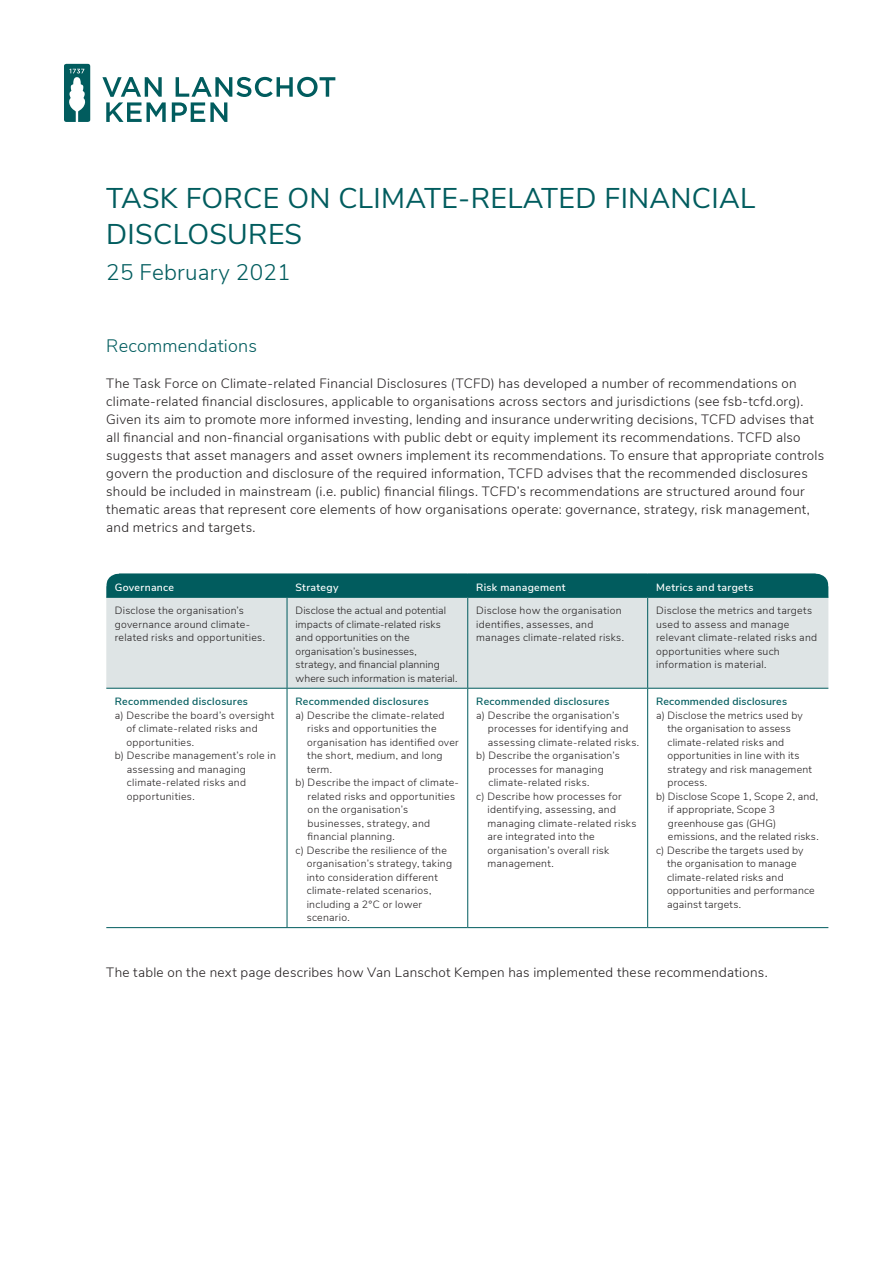
<style>
.page{position:relative;width:893px;height:1263px;background:#fff}
.page>*{position:absolute;margin:0;border:0;box-sizing:border-box;transform-origin:0 0}
.t1{font:28.5px/36px "Nunito Sans";letter-spacing:.01em;color:#015c5e}
.t2{font:300 22.5px "Nunito Sans";letter-spacing:.01em;color:#015c5e}
.t3{font:300 18px "Nunito Sans";letter-spacing:.01em;color:#015c5e}
.t4{font:300 13.5px/18px "Nunito Sans";letter-spacing:.02em;color:#231f20}
.t5{font:300 10.5px/13.5px "Nunito Sans";letter-spacing:.025em;color:#231f20}
.t6{font:600 10.5px "Nunito Sans";letter-spacing:.025em;color:#015c5e}
.t7{font:600 10.5px "Nunito Sans";letter-spacing:.03em;color:#fff}
</style>
<div class="page">
<svg style="left:102px;top:77px;width:64px;height:45px"></svg>
<svg style="left:172px;top:77px;width:163px;height:45px"></svg>
<svg style="left:64px;top:64px;width:26px;height:58px"></svg>
<div style="left:106px;top:598px;width:722px;height:90px;background:#dee4e5"></div>
<hr style="left:106px;top:597px;width:181px;height:1px;background:#015c5e">
<hr style="left:287px;top:597px;width:181px;height:1px;background:#015c5e">
<hr style="left:287px;top:598px;width:1px;height:90px;background:#015c5e">
<hr style="left:468px;top:597px;width:180px;height:1px;background:#015c5e">
<hr style="left:467px;top:598px;width:1px;height:90px;background:#015c5e">
<hr style="left:648px;top:597px;width:180px;height:1px;background:#015c5e">
<hr style="left:647px;top:598px;width:1px;height:90px;background:#015c5e">
<hr style="left:106px;top:688px;width:181px;height:1px;background:#015c5e">
<hr style="left:287px;top:688px;width:181px;height:1px;background:#015c5e">
<hr style="left:287px;top:689px;width:1px;height:238px;background:#015c5e">
<hr style="left:468px;top:688px;width:180px;height:1px;background:#015c5e">
<hr style="left:467px;top:689px;width:1px;height:238px;background:#015c5e">
<hr style="left:648px;top:688px;width:180px;height:1px;background:#015c5e">
<hr style="left:647px;top:689px;width:1px;height:238px;background:#015c5e">
<hr style="left:106px;top:927px;width:181px;height:1px;background:#015c5e">
<hr style="left:287px;top:927px;width:181px;height:1px;background:#015c5e">
<hr style="left:468px;top:927px;width:180px;height:1px;background:#015c5e">
<hr style="left:648px;top:927px;width:180px;height:1px;background:#015c5e">
<div style="left:106px;top:573px;width:723px;height:24px;background:#015c5e"></div>
<h1 class="t1" style="left:106px;top:178px;width:651px">TASK FORCE ON CLIMATE-RELATED FINANCIAL<br>DISCLOSURES</h1>
<h2 class="t2" style="left:106px;top:255px;width:186px">25 February 2021</h2>
<h3 class="t3" style="left:106px;top:332px;width:152px">Recommendations</h3>
<p class="t4" style="left:106px;top:373px;width:719px">The Task Force on Climate-related Financial Disclosures (TCFD) has developed a number of recommendations on climate-related financial disclosures, applicable to organisations across sectors and jurisdictions (see fsb-tcfd.org).<br>Given its aim to promote more informed investing, lending and insurance underwriting decisions, TCFD advises that all financial and non-financial organisations with public debt or equity implement its recommendations. TCFD also suggests that asset managers and asset owners implement its recommendations. To ensure that appropriate controls govern the production and disclosure of the required information, TCFD advises that the recommended disclosures should be included in mainstream (i.e. public) financial filings. TCFD’s recommendations are structured around four thematic areas that represent core elements of how organisations operate: governance, strategy, risk management, and metrics and targets.</p>
<p class="t7" style="left:115px;top:580px;width:61px">Governance</p>
<p class="t7" style="left:296px;top:580px;width:45px">Strategy</p>
<p class="t7" style="left:476px;top:580px;width:91px">Risk management</p>
<p class="t7" style="left:656px;top:580px;width:99px">Metrics and targets</p>
<p class="t5" style="left:115px;top:603px;width:152px">Disclose the organisation’s governance around climate&shy;related risks and opportunities.</p>
<p class="t5" style="left:295px;top:603px;width:163px">Disclose the actual and potential impacts of climate-related risks and opportunities on the organisation’s businesses, strategy, and financial planning where such information is material.</p>
<p class="t5" style="left:476px;top:603px;width:149px">Disclose how the organisation identifies, assesses, and manages climate-related risks.</p>
<p class="t5" style="left:656px;top:603px;width:163px">Disclose the metrics and targets used to assess and manage relevant climate-related risks and opportunities where such information is material.</p>
<p class="t6" style="left:115px;top:694px;width:135px">Recommended disclosures</p>
<p class="t5" style="left:115px;top:708px;width:161px">a) Describe the board’s oversight</p>
<p class="t5" style="left:126px;top:721px;width:133px">of climate-related risks and</p>
<p class="t5" style="left:126px;top:735px;width:69px">opportunities.</p>
<p class="t5" style="left:115px;top:748px;width:163px">b) Describe management’s role in</p>
<p class="t5" style="left:127px;top:762px;width:121px">assessing and managing</p>
<p class="t5" style="left:127px;top:775px;width:121px">climate-related risks and</p>
<p class="t5" style="left:127px;top:789px;width:69px">opportunities.</p>
<p class="t6" style="left:295px;top:694px;width:135px">Recommended disclosures</p>
<p class="t5" style="left:295px;top:708px;width:151px">a) Describe the climate-related</p>
<p class="t5" style="left:307px;top:721px;width:131px">risks and opportunities the</p>
<p class="t5" style="left:307px;top:735px;width:153px">organisation has identified over</p>
<p class="t5" style="left:307px;top:748px;width:137px">the short, medium, and long</p>
<p class="t5" style="left:307px;top:762px;width:27px">term.</p>
<p class="t5" style="left:295px;top:775px;width:165px">b) Describe the impact of climate-</p>
<p class="t5" style="left:308px;top:789px;width:149px">related risks and opportunities</p>
<p class="t5" style="left:308px;top:802px;width:102px">on the organisation’s</p>
<p class="t5" style="left:308px;top:816px;width:124px">businesses, strategy, and</p>
<p class="t5" style="left:308px;top:829px;width:89px">financial planning.</p>
<p class="t5" style="left:295px;top:843px;width:153px">c) Describe the resilience of the</p>
<p class="t5" style="left:307px;top:856px;width:147px">organisation’s strategy, taking</p>
<p class="t5" style="left:307px;top:870px;width:133px">into consideration different</p>
<p class="t5" style="left:307px;top:883px;width:126px">climate-related scenarios,</p>
<p class="t5" style="left:307px;top:897px;width:117px">including a 2°C or lower</p>
<p class="t5" style="left:307px;top:910px;width:45px">scenario.</p>
<p class="t6" style="left:476px;top:694px;width:135px">Recommended disclosures</p>
<p class="t5" style="left:476px;top:708px;width:145px">a) Describe the organisation’s</p>
<p class="t5" style="left:488px;top:721px;width:142px">processes for identifying and</p>
<p class="t5" style="left:488px;top:735px;width:153px">assessing climate-related risks.</p>
<p class="t5" style="left:476px;top:748px;width:145px">b) Describe the organisation’s</p>
<p class="t5" style="left:488px;top:762px;width:117px">processes for managing</p>
<p class="t5" style="left:488px;top:775px;width:103px">climate-related risks.</p>
<p class="t5" style="left:476px;top:789px;width:147px">c) Describe how processes for</p>
<p class="t5" style="left:487px;top:802px;width:130px">identifying, assessing, and</p>
<p class="t5" style="left:487px;top:816px;width:151px">managing climate-related risks</p>
<p class="t5" style="left:487px;top:829px;width:109px">are integrated into the</p>
<p class="t5" style="left:487px;top:843px;width:123px">organisation’s overall risk</p>
<p class="t5" style="left:487px;top:856px;width:68px">management.</p>
<p class="t6" style="left:656px;top:694px;width:132px">Recommended disclosures</p>
<p class="t5" style="left:656px;top:708px;width:148px">a) Disclose the metrics used by</p>
<p class="t5" style="left:667px;top:721px;width:125px">the organisation to assess</p>
<p class="t5" style="left:667px;top:735px;width:118px">climate-related risks and</p>
<p class="t5" style="left:667px;top:748px;width:133px">opportunities in line with its</p>
<p class="t5" style="left:667px;top:762px;width:146px">strategy and risk management</p>
<p class="t5" style="left:667px;top:775px;width:41px">process.</p>
<p class="t5" style="left:656px;top:789px;width:163px">b) Disclose Scope 1, Scope 2, and,</p>
<p class="t5" style="left:668px;top:802px;width:109px">if appropriate, Scope 3</p>
<p class="t5" style="left:668px;top:816px;width:110px">greenhouse gas (GHG)</p>
<p class="t5" style="left:668px;top:829px;width:152px">emissions, and the related risks.</p>
<p class="t5" style="left:656px;top:843px;width:149px">c) Describe the targets used by</p>
<p class="t5" style="left:667px;top:856px;width:131px">the organisation to manage</p>
<p class="t5" style="left:667px;top:870px;width:118px">climate-related risks and</p>
<p class="t5" style="left:667px;top:883px;width:149px">opportunities and performance</p>
<p class="t5" style="left:667px;top:897px;width:76px">against targets.</p>
<p class="t4" style="left:106px;top:962px;width:663px">The table on the next page describes how Van Lanschot Kempen has implemented these recommendations.</p>
</div>
